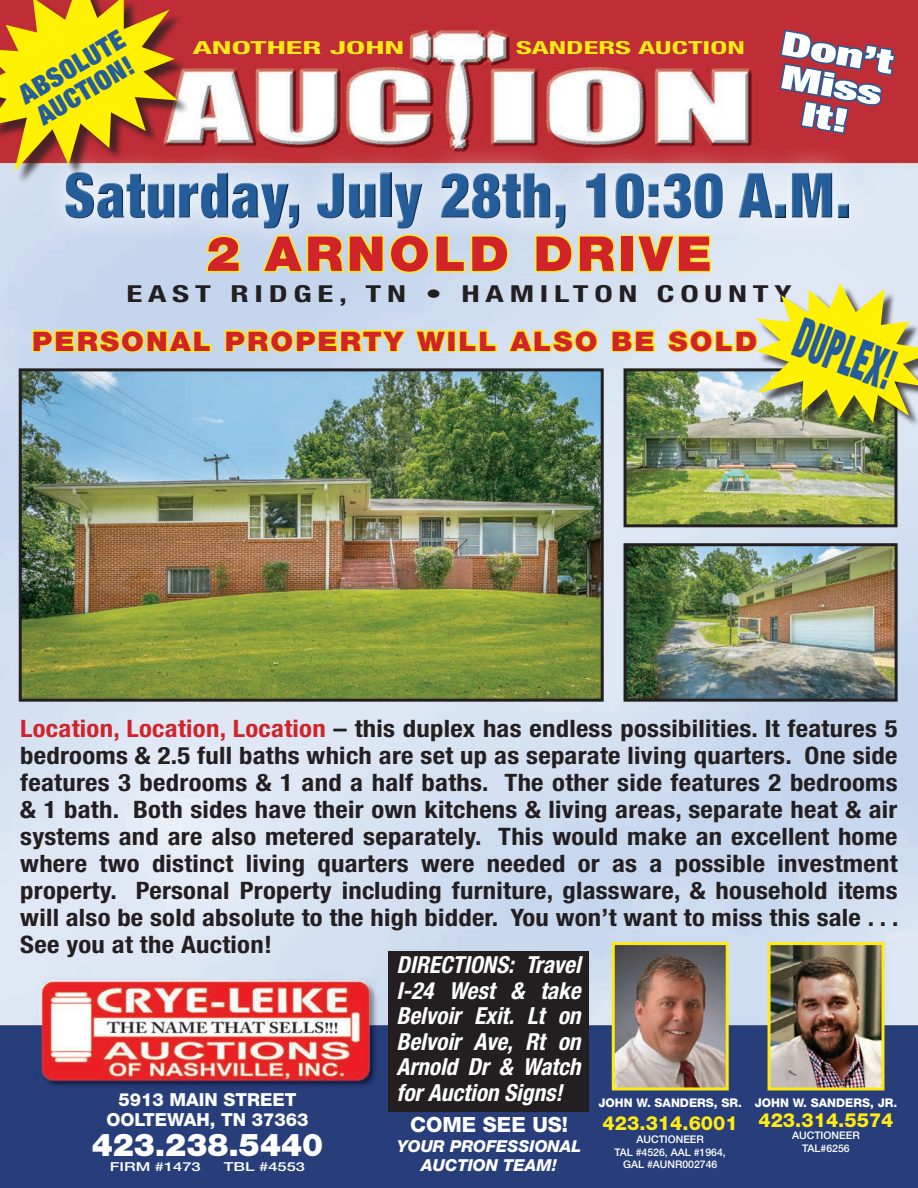
<style>
.page{position:relative;width:918px;height:1188px;background:#fff}
.page>*{position:absolute;margin:0;border:0;box-sizing:border-box;transform-origin:0 0}
.t1{font:900 condensed 63px "Helvetica Neue LT Std";letter-spacing:.02em;color:#245d99;scale:.92 1}
.t2{font:900 condensed 55.8px "Helvetica Neue LT Std";color:#245d99;scale:.5 1}
.t3{font:900 48px "Helvetica Neue LT Std";letter-spacing:.075em;color:#d1232a;scale:1.06 1}
.t4{font:900 condensed 33px/33px "Helvetica Neue LT Std";color:#fff;text-align:center;scale:1.57 1}
.t5{font:900 31.5px "Helvetica Neue LT Std";color:#fff}
.t6{font:900 27px "Helvetica Neue LT Std";letter-spacing:.075em;color:#d1232a;scale:1.06 1}
.t7{font:900 condensed 27px/27px "Helvetica Neue LT Std";color:#245d99}
.t8{font:700 condensed 24px/27px "Helvetica Neue LT Std";letter-spacing:.01em;color:#231f20;text-align:justify;scale:1.11 1}
.t9{font:italic 700 condensed 23.55px/25.5px "Helvetica Neue LT Std";color:#fff;text-align:justify}
.t10{font:700 condensed 23.4px "Helvetica Neue LT Std";letter-spacing:.175em;color:#231f20;scale:1.41 1}
.t11{font:800 21px "Helvetica Neue LT Std";color:#fff}
.t12{font:800 19.5px "Helvetica Neue LT Std";color:#ffea16}
.t13{font:800 18px "Helvetica Neue LT Std";color:#fff}
.t14{font:700 condensed 18px "Helvetica Neue LT Std";color:#ffea16;scale:1.69 1}
.t15{font:700 condensed 18px "Helvetica Neue LT Std";color:#ffea16;scale:1.92 1}
.t16{font:italic 800 16.5px/19.8px "Helvetica Neue LT Std";color:#fff;text-align:center}
.t17{font:500 12.3px "Helvetica Neue LT Std";color:#fff;scale:1.33 1}
.t18{font:800 12px "Helvetica Neue LT Std";color:#fff}
.t19{font:500 10.5px/12.6px "Helvetica Neue LT Std";color:#fff;text-align:center}
.s1{color:#d1232a}
</style>
<div class="page">
<img style="left:0;top:0;width:918px;height:1188px">
<div style="left:37px;top:143px;width:840px;height:114px;background:#fff;opacity:.8"></div>
<div style="left:63px;top:170px;width:787px;height:60px;background:#fff;opacity:.75"></div>
<div style="left:63px;top:172px;width:787px;height:59px;background:#231f20;opacity:.75"></div>
<svg style="left:204px;top:234px;width:38px;height:40px;background:#d9dca1"></svg>
<svg style="left:260px;top:233px;width:250px;height:42px;background:#d7dcb0"></svg>
<svg style="left:534px;top:234px;width:86px;height:40px;background:#e0e1aa"></svg>
<div style="left:620px;top:235px;width:14px;height:37px;border:3px solid #ffea16"></div>
<svg style="left:634px;top:233px;width:79px;height:41px;background:#e5e5a9"></svg>
<div style="left:388px;top:951px;width:201px;height:161px;background:#231f20"></div>
<svg style="left:778px;top:28px;width:119px;height:108px;background:#943a51"></svg>
<div style="left:0;top:0;width:191px;height:185px;background:#231f20;opacity:.75"></div>
<svg style="left:0;top:0;width:178px;height:172px;background:#daa920"></svg>
<img style="left:616px;top:946px;width:109px;height:140px">
<div style="left:612px;top:942px;width:117px;height:148px;border:3px solid #ffea16"></div>
<img style="left:772px;top:946px;width:108px;height:140px">
<div style="left:768px;top:942px;width:116px;height:148px;border:3px solid #ffea16"></div>
<img style="left:628px;top:547px;width:266px;height:151px">
<div style="left:624px;top:543px;width:274px;height:159px;border:3px solid #231f20"></div>
<img style="left:23px;top:372px;width:577px;height:326px">
<div style="left:19px;top:368px;width:585px;height:334px;border:3px solid #231f20"></div>
<img style="left:628px;top:372px;width:265px;height:151px">
<div style="left:624px;top:368px;width:273px;height:159px;border:3px solid #231f20"></div>
<img style="left:724px;top:240px;width:194px;height:225px">
<svg style="left:31px;top:318px;width:182px;height:36px;background:#d9dca1"></svg>
<svg style="left:223px;top:305px;width:225px;height:69px;background:#c8d1be"></svg>
<div style="left:447px;top:330px;width:9px;height:22px;border:3px solid #ffea16"></div>
<svg style="left:457px;top:328px;width:42px;height:26px"></svg>
<svg style="left:506px;top:318px;width:93px;height:36px;background:#e2e3ab"></svg>
<svg style="left:610px;top:328px;width:47px;height:26px"></svg>
<svg style="left:666px;top:328px;width:93px;height:26px;background:#ede88e"></svg>
<p class="t7" style="left:14px;top:85px;width:119px;rotate:-31deg">ABSOLUTE<br>AUCTION!</p>
<p class="t15" style="left:193px;top:36px;width:112px">ANOTHER JOHN</p>
<p class="t14" style="left:516px;top:36px;width:137px">SANDERS AUCTION</p>
<h3 class="t4" style="left:785px;top:26px;width:73px;rotate:10deg">Don’t<br>Miss<br>It!</h3>
<h1 class="t1" style="left:64px;top:155px;width:857px">Saturday, July 28th, 10:30 A.M.</h1>
<h3 class="t3" style="left:206px;top:225px;width:479px">2 ARNOLD DRIVE</h3>
<p class="t10" style="left:126px;top:280px;width:473px">EAST RIDGE, TN • HAMILTON COUNTY</p>
<p class="t6" style="left:32px;top:325px;width:686px">PERSONAL PROPERTY WILL ALSO BE SOLD</p>
<h2 class="t2" style="left:809px;top:303px;width:207px;rotate:20deg">DUPLEX!</h2>
<p class="t8" style="left:20px;top:715px;width:793px"><span class="s1">Location, Location, Location</span> – this duplex has endless possibilities. It features 5 bedrooms &amp; 2.5 full baths which are set up as separate living quarters. One side features 3 bedrooms &amp; 1 and a half baths. The other side features 2 bedrooms &amp; 1 bath. Both sides have their own kitchens &amp; living areas, separate heat &amp; air systems and are also metered separately. This would make an excellent home where two distinct living quarters were needed or as a possible investment property. Personal Property including furniture, glassware, &amp; household items will also be sold absolute to the high bidder. You won’t want to miss this sale . . .<br>See you at the Auction!</p>
<p class="t9" style="left:397px;top:952px;width:186px">DIRECTIONS: Travel I-24 West &amp; take Belvoir Exit. Lt on Belvoir Ave, Rt on Arnold Dr &amp; Watch</p>
<p class="t13" style="left:118px;top:1089px;width:180px">5913 MAIN STREET</p>
<p class="t9" style="left:397px;top:1080px;width:167px">for Auction Signs!</p>
<p class="t13" style="left:106px;top:1108px;width:204px">OOLTEWAH, TN 37363</p>
<h3 class="t5" style="left:92px;top:1126px;width:233px">423.238.5440</h3>
<p class="t17" style="left:110px;top:1159px;width:70px">FIRM #1473</p>
<p class="t17" style="left:224px;top:1159px;width:63px">TBL #4553</p>
<p class="t11" style="left:410px;top:1112px;width:159px">COME SEE US!</p>
<p class="t16" style="left:397px;top:1136px;width:185px">YOUR PROFESSIONAL<br>AUCTION TEAM!</p>
<p class="t18" style="left:599px;top:1096px;width:145px">JOHN W. SANDERS, SR.</p>
<p class="t12" style="left:603px;top:1112px;width:137px">423.314.6001</p>
<p class="t19" style="left:615px;top:1133px;width:113px">AUCTIONEER<br>TAL #4526, AAL #1964,<br>GAL #AUNR002746</p>
<p class="t18" style="left:755px;top:1096px;width:144px">JOHN W. SANDERS, JR.</p>
<p class="t12" style="left:758px;top:1108px;width:137px">423.314.5574</p>
<p class="t19" style="left:792px;top:1129px;width:69px">AUCTIONEER<br>TAL#6256</p>
</div>
